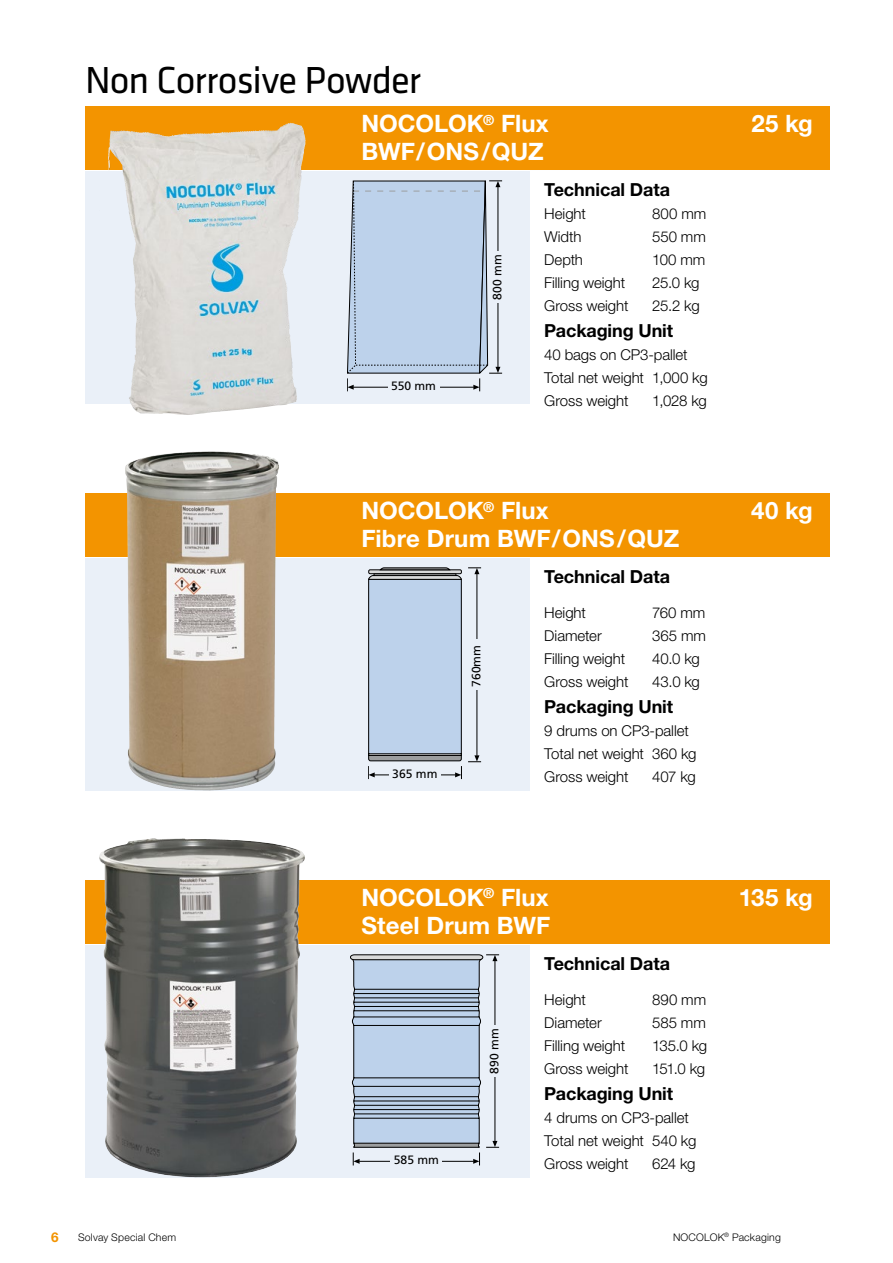
<style>
.page{position:relative;width:893px;height:1263px;background:#fff}
.page>*{position:absolute;margin:0;border:0;box-sizing:border-box;transform-origin:0 0}
.t1{font:39px "Klavika";letter-spacing:-.02em;color:#000}
.t2{font:700 24px "Helvetica Neue LT Std";color:#fff}
.t3{font:700 18px "Helvetica Neue LT Std";letter-spacing:-.005em;color:#000}
.t4{font:300 15px/23px "Helvetica Neue LT Std";letter-spacing:-.005em;color:#000}
.t5{font:700 13.5px "Helvetica Neue LT Std";color:#f39400}
.t6{font:12.15px "Frutiger LT Com";color:#000}
.t7{font:12.15px "Frutiger";color:#000}
.t8{font:300 10.5px "Helvetica Neue LT Std";letter-spacing:.02em;color:#000}
</style>
<div class="page">
<svg style="left:85px;top:558px;width:445px;height:232px;background:#d2cec9"></svg>
<svg style="left:368px;top:567px;width:94px;height:212px;background:#b3c5da"></svg>
<div style="left:389px;top:768px;width:52px;height:14px;background:#eaf0f8"></div>
<hr style="left:477px;top:574px;width:1px;height:182px;background:#000">
<svg style="left:468px;top:567px;width:13px;height:7px"></svg>
<svg style="left:468px;top:755px;width:13px;height:7px"></svg>
<div style="left:471px;top:639px;width:13px;height:51px;background:#eaf0f8"></div>
<svg style="left:85px;top:493px;width:744px;height:64px;background:#e79618"></svg>
<img style="left:125px;top:451px;width:83px;height:58px">
<svg style="left:85px;top:945px;width:445px;height:232px;background:#9c9fa2"></svg>
<div style="left:390px;top:1154px;width:52px;height:14px;background:#eaf0f8"></div>
<svg style="left:350px;top:954px;width:149px;height:211px;background:#b2c1d3"></svg>
<div style="left:489px;top:1025px;width:13px;height:52px;background:#eaf0f8"></div>
<svg style="left:85px;top:880px;width:744px;height:64px;background:#d58c19"></svg>
<img style="left:99px;top:838px;width:52px;height:86px">
<svg style="left:85px;top:171px;width:445px;height:232px;background:#dae2e6"></svg>
<div style="left:388px;top:380px;width:51px;height:14px;background:#eaf0f8"></div>
<svg style="left:347px;top:181px;width:155px;height:210px;background:#bccee3"></svg>
<div style="left:492px;top:251px;width:13px;height:52px;background:#eaf0f8"></div>
<svg style="left:85px;top:106px;width:744px;height:64px;background:#ef9e20"></svg>
<img style="left:243px;top:123px;width:48px;height:9px">
<h1 class="t1" style="left:85px;top:55px;width:337px">Non Corrosive Powder</h1>
<h2 class="t2" style="left:361px;top:109px;width:189px">NOCOLOK<sup>®</sup> Flux</h2>
<h2 class="t2" style="left:751px;top:109px;width:63px">25 kg</h2>
<h2 class="t2" style="left:361px;top:137px;width:184px">BWF/ONS/QUZ</h2>
<p class="t3" style="left:544px;top:178px;width:127px">Technical Data</p>
<p class="t4" style="left:544px;top:202px;width:43px">Height</p>
<p class="t4" style="left:652px;top:202px;width:56px">800 mm</p>
<p class="t4" style="left:544px;top:225px;width:39px">Width</p>
<p class="t4" style="left:652px;top:225px;width:55px">550 mm</p>
<p class="t4" style="left:544px;top:248px;width:40px">Depth</p>
<p class="t4" style="left:652px;top:248px;width:55px">100 mm</p>
<p class="t4" style="left:544px;top:271px;width:82px">Filling weight</p>
<p class="t4" style="left:652px;top:271px;width:49px">25.0 kg</p>
<p class="t4" style="left:544px;top:294px;width:86px">Gross weight</p>
<p class="t4" style="left:652px;top:294px;width:49px">25.2 kg</p>
<p class="t3" style="left:544px;top:319px;width:130px">Packaging Unit</p>
<p class="t4" style="left:544px;top:343px;width:165px">40 bags on CP3-pallet<br>Total net weight 1,000 kg<br>Gross weight</p>
<p class="t6" style="left:490px;top:299px;width:47px;rotate:-90deg">800 mm</p>
<p class="t6" style="left:391px;top:379px;width:47px">550 mm</p>
<p class="t4" style="left:652px;top:389px;width:56px">1,028 kg</p>
<h2 class="t2" style="left:361px;top:496px;width:189px">NOCOLOK<sup>®</sup> Flux</h2>
<h2 class="t2" style="left:751px;top:496px;width:63px">40 kg</h2>
<h2 class="t2" style="left:361px;top:524px;width:319px">Fibre Drum BWF/ONS/QUZ</h2>
<p class="t3" style="left:544px;top:565px;width:127px">Technical Data</p>
<p class="t4" style="left:544px;top:601px;width:43px">Height</p>
<p class="t4" style="left:652px;top:601px;width:55px">760 mm</p>
<p class="t4" style="left:544px;top:624px;width:59px">Diameter</p>
<p class="t4" style="left:652px;top:624px;width:55px">365 mm</p>
<p class="t4" style="left:544px;top:647px;width:82px">Filling weight</p>
<p class="t4" style="left:652px;top:647px;width:49px">40.0 kg</p>
<p class="t4" style="left:544px;top:670px;width:86px">Gross weight</p>
<p class="t4" style="left:652px;top:670px;width:49px">43.0 kg</p>
<p class="t3" style="left:544px;top:696px;width:130px">Packaging Unit</p>
<p class="t4" style="left:544px;top:719px;width:154px">9 drums on CP3-pallet<br>Total net weight 360 kg<br>Gross weight</p>
<p class="t6" style="left:469px;top:687px;width:43px;rotate:-90deg">760mm</p>
<p class="t6" style="left:392px;top:766px;width:47px">365 mm</p>
<p class="t4" style="left:652px;top:765px;width:45px">407 kg</p>
<h2 class="t2" style="left:361px;top:883px;width:189px">NOCOLOK<sup>®</sup> Flux</h2>
<h2 class="t2" style="left:739px;top:883px;width:76px">135 kg</h2>
<h2 class="t2" style="left:361px;top:911px;width:190px">Steel Drum BWF</h2>
<p class="t3" style="left:544px;top:952px;width:127px">Technical Data</p>
<p class="t4" style="left:544px;top:988px;width:43px">Height</p>
<p class="t4" style="left:652px;top:988px;width:55px">890 mm</p>
<p class="t4" style="left:544px;top:1011px;width:59px">Diameter</p>
<p class="t4" style="left:652px;top:1011px;width:55px">585 mm</p>
<p class="t4" style="left:544px;top:1034px;width:82px">Filling weight</p>
<p class="t4" style="left:652px;top:1034px;width:56px">135.0 kg</p>
<p class="t4" style="left:544px;top:1057px;width:86px">Gross weight</p>
<p class="t4" style="left:652px;top:1057px;width:54px">151.0 kg</p>
<p class="t3" style="left:544px;top:1083px;width:130px">Packaging Unit</p>
<p class="t4" style="left:544px;top:1106px;width:154px">4 drums on CP3-pallet<br>Total net weight 540 kg<br>Gross weight</p>
<p class="t7" style="left:487px;top:1073px;width:47px;rotate:-90deg">890 mm</p>
<p class="t7" style="left:394px;top:1153px;width:47px">585 mm</p>
<p class="t4" style="left:652px;top:1152px;width:45px">624 kg</p>
<p class="t5" style="left:51px;top:1228px;width:9px">6</p>
<p class="t8" style="left:673px;top:1230px;width:109px">NOCOLOK<sup>®</sup> Packaging</p>
<p class="t8" style="left:78px;top:1230px;width:100px">Solvay Special Chem</p>
</div>
